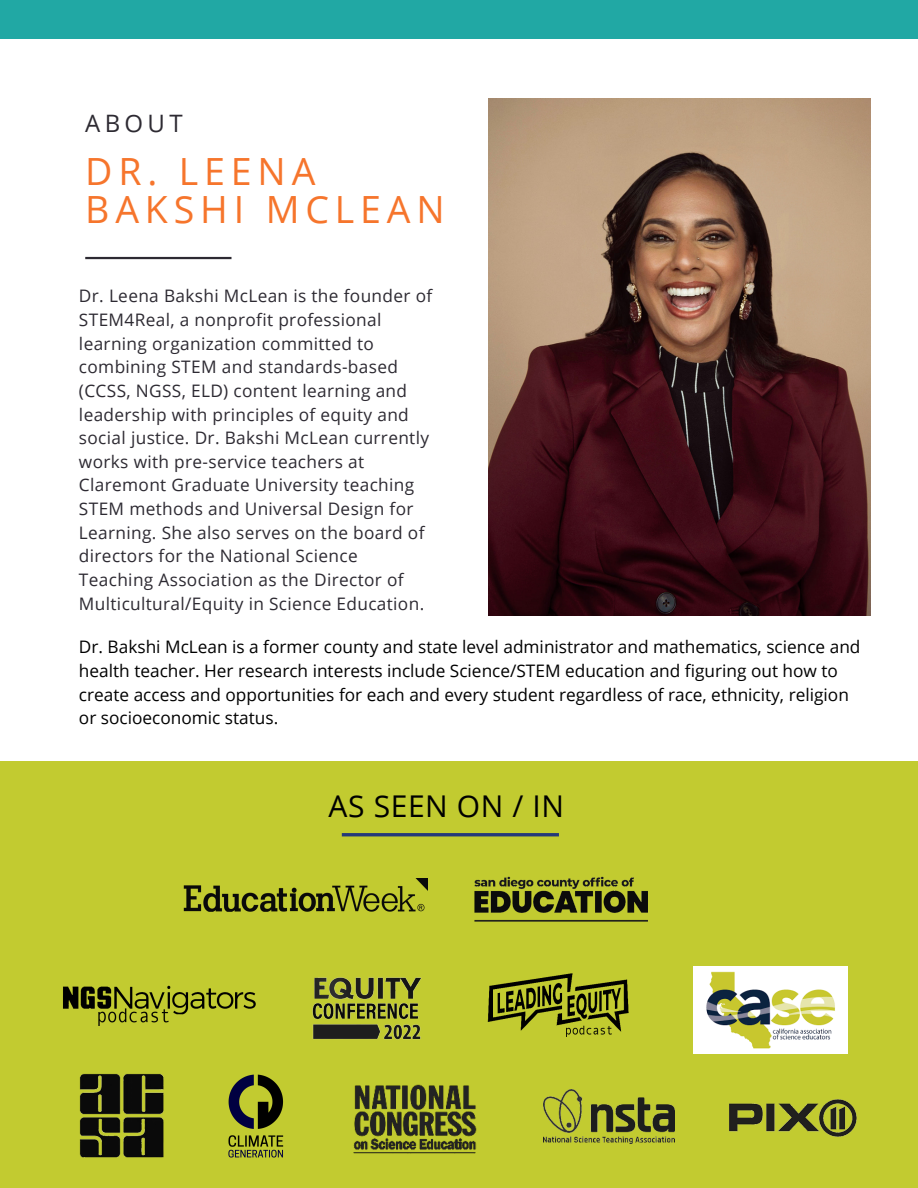
<style>
.page{position:relative;width:918px;height:1188px;background:#fff}
.page>*{position:absolute;margin:0;border:0;box-sizing:border-box;transform-origin:0 0}
.t1{font:37.5px "Open Sans";letter-spacing:.155em;color:#f6752c}
.t2{font:30px "Open Sans";letter-spacing:.02em;color:#000}
.t3{font:24px "Open Sans";letter-spacing:.18em;color:#2d2a32}
.t4{font:17.25px/23.7px "Open Sans";letter-spacing:.02em;color:#2d2a32}
.t5{font:17.25px/23.7px "Open Sans";color:#000}
</style>
<div class="page">
<hr style="left:85px;top:257px;width:147px;height:2px;background:#2d2a32">
<div style="left:0;top:762px;width:918px;height:426px;background:#c2cb30"></div>
<hr style="left:342px;top:833px;width:217px;height:3px;background:#253979">
<div style="left:0;top:0;width:918px;height:38px;background:#21a8a4"></div>
<img style="left:487px;top:973px;width:142px;height:64px">
<img style="left:544px;top:1089px;width:130px;height:54px">
<img style="left:353px;top:1084px;width:124px;height:70px">
<img style="left:63px;top:985px;width:193px;height:41px">
<img style="left:474px;top:876px;width:173px;height:46px">
<img style="left:312px;top:977px;width:110px;height:63px">
<img style="left:488px;top:99px;width:383px;height:516px">
<img style="left:79px;top:1073px;width:85px;height:85px">
<img style="left:183px;top:879px;width:245px;height:32px">
<img style="left:729px;top:1099px;width:128px;height:38px">
<img style="left:693px;top:967px;width:154px;height:86px">
<img style="left:228px;top:1074px;width:56px;height:84px">
<p class="t3" style="left:85px;top:106px;width:99px">ABOUT</p>
<p class="t1" style="left:85px;top:145px;width:232px">DR. LEENA</p>
<p class="t1" style="left:85px;top:183px;width:361px">BAKSHI MCLEAN</p>
<p class="t4" style="left:79px;top:284px;width:355px">Dr. Leena Bakshi McLean is the founder of STEM4Real, a nonprofit professional learning organization committed to combining STEM and standards-based (CCSS, NGSS, ELD) content learning and leadership with principles of equity and social justice. Dr. Bakshi McLean currently works with pre-service teachers at Claremont Graduate University teaching STEM methods and Universal Design for Learning. She also serves on the board of directors for the National Science Teaching Association as the Director of Multicultural/Equity in Science Education.</p>
<p class="t5" style="left:79px;top:635px;width:783px">Dr. Bakshi McLean is a former county and state level administrator and mathematics, science and health teacher. Her research interests include Science/STEM education and figuring out how to create access and opportunities for each and every student regardless of race, ethnicity, religion or socioeconomic status.</p>
<p class="t2" style="left:329px;top:785px;width:237px">AS SEEN ON / IN</p>
</div>
